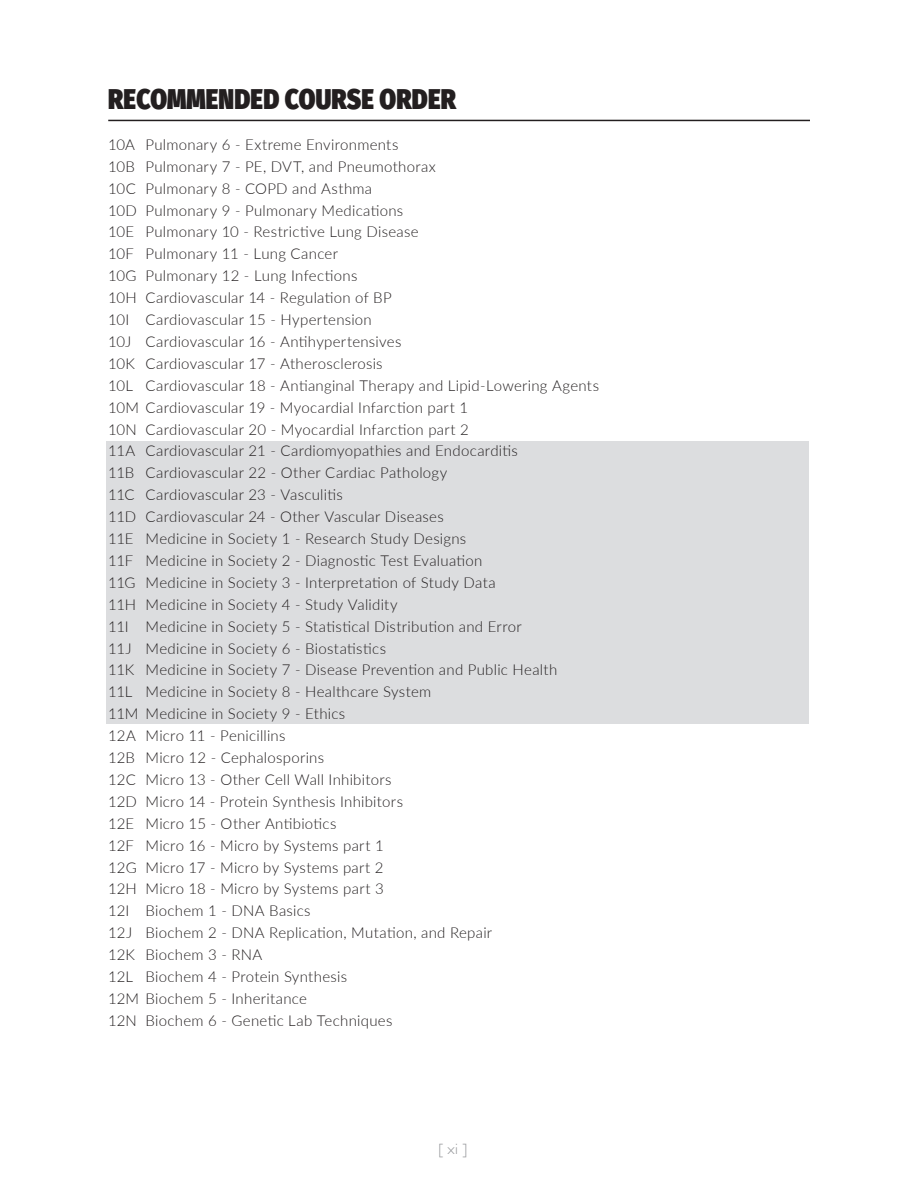
<style>
.page{position:relative;width:918px;height:1188px;background:#fff}
.page>*{position:absolute;margin:0;border:0;box-sizing:border-box;transform-origin:0 0}
.t1{font:900 28.5px "Fira Sans";letter-spacing:.01em;color:#231f20;scale:.85 1}
.RO___MAIN{font:300 15px "Lato";letter-spacing:.015em;color:#231f20}
.t2{font:300 15px "Gill Sans Std";color:#939598}
</style>
<div class="page">
<div style="left:106px;top:441px;width:703px;height:283px;background:#dcdddf"></div>
<hr style="left:108px;top:120px;width:702px;height:1px;background:#231f20">
<h1 class="t1" style="left:108px;top:73px;width:411px">RECOMMENDED COURSE ORDER</h1>
<p class="RO___MAIN" style="left:108px;top:134px;width:292px">10A Pulmonary 6 - Extreme Environments</p>
<p class="RO___MAIN" style="left:108px;top:156px;width:329px">10B Pulmonary 7 - PE, DVT, and Pneumothorax</p>
<p class="RO___MAIN" style="left:108px;top:178px;width:266px">10C Pulmonary 8 - COPD and Asthma</p>
<p class="RO___MAIN" style="left:108px;top:200px;width:297px">10D Pulmonary 9 - Pulmonary Medications</p>
<p class="RO___MAIN" style="left:108px;top:222px;width:312px">10E Pulmonary 10 - Restrictive Lung Disease</p>
<p class="RO___MAIN" style="left:108px;top:243px;width:232px">10F Pulmonary 11 - Lung Cancer</p>
<p class="RO___MAIN" style="left:108px;top:265px;width:251px">10G Pulmonary 12 - Lung Infections</p>
<p class="RO___MAIN" style="left:108px;top:287px;width:285px">10H Cardiovascular 14 - Regulation of BP</p>
<p class="RO___MAIN" style="left:108px;top:309px;width:265px">10I Cardiovascular 15 - Hypertension</p>
<p class="RO___MAIN" style="left:108px;top:331px;width:295px">10J Cardiovascular 16 - Antihypertensives</p>
<p class="RO___MAIN" style="left:108px;top:353px;width:276px">10K Cardiovascular 17 - Atherosclerosis</p>
<p class="RO___MAIN" style="left:108px;top:375px;width:493px">10L Cardiovascular 18 - Antianginal Therapy and Lipid-Lowering Agents</p>
<p class="RO___MAIN" style="left:108px;top:397px;width:362px">10M Cardiovascular 19 - Myocardial Infarction part 1</p>
<p class="RO___MAIN" style="left:108px;top:419px;width:362px">10N Cardiovascular 20 - Myocardial Infarction part 2</p>
<p class="RO___MAIN" style="left:108px;top:441px;width:411px">11A Cardiovascular 21 - Cardiomyopathies and Endocarditis</p>
<p class="RO___MAIN" style="left:108px;top:462px;width:341px">11B Cardiovascular 22 - Other Cardiac Pathology</p>
<p class="RO___MAIN" style="left:108px;top:484px;width:236px">11C Cardiovascular 23 - Vasculitis</p>
<p class="RO___MAIN" style="left:108px;top:506px;width:337px">11D Cardiovascular 24 - Other Vascular Diseases</p>
<p class="RO___MAIN" style="left:108px;top:528px;width:360px">11E Medicine in Society 1 - Research Study Designs</p>
<p class="RO___MAIN" style="left:108px;top:550px;width:376px">11F Medicine in Society 2 - Diagnostic Test Evaluation</p>
<p class="RO___MAIN" style="left:108px;top:572px;width:389px">11G Medicine in Society 3 - Interpretation of Study Data</p>
<p class="RO___MAIN" style="left:108px;top:594px;width:291px">11H Medicine in Society 4 - Study Validity</p>
<p class="RO___MAIN" style="left:108px;top:616px;width:415px">11I Medicine in Society 5 - Statistical Distribution and Error</p>
<p class="RO___MAIN" style="left:108px;top:638px;width:280px">11J Medicine in Society 6 - Biostatistics</p>
<p class="RO___MAIN" style="left:108px;top:660px;width:451px">11K Medicine in Society 7 - Disease Prevention and Public Health</p>
<p class="RO___MAIN" style="left:108px;top:681px;width:325px">11L Medicine in Society 8 - Healthcare System</p>
<p class="RO___MAIN" style="left:108px;top:703px;width:239px">11M Medicine in Society 9 - Ethics</p>
<p class="RO___MAIN" style="left:108px;top:725px;width:179px">12A Micro 11 - Penicillins</p>
<p class="RO___MAIN" style="left:108px;top:747px;width:218px">12B Micro 12 - Cephalosporins</p>
<p class="RO___MAIN" style="left:108px;top:769px;width:285px">12C Micro 13 - Other Cell Wall Inhibitors</p>
<p class="RO___MAIN" style="left:108px;top:791px;width:297px">12D Micro 14 - Protein Synthesis Inhibitors</p>
<p class="RO___MAIN" style="left:108px;top:813px;width:230px">12E Micro 15 - Other Antibiotics</p>
<p class="RO___MAIN" style="left:108px;top:835px;width:277px">12F Micro 16 - Micro by Systems part 1</p>
<p class="RO___MAIN" style="left:108px;top:857px;width:277px">12G Micro 17 - Micro by Systems part 2</p>
<p class="RO___MAIN" style="left:108px;top:879px;width:277px">12H Micro 18 - Micro by Systems part 3</p>
<p class="RO___MAIN" style="left:108px;top:900px;width:204px">12I Biochem 1 - DNA Basics</p>
<p class="RO___MAIN" style="left:108px;top:922px;width:386px">12J Biochem 2 - DNA Replication, Mutation, and Repair</p>
<p class="RO___MAIN" style="left:108px;top:944px;width:156px">12K Biochem 3 - RNA</p>
<p class="RO___MAIN" style="left:108px;top:966px;width:241px">12L Biochem 4 - Protein Synthesis</p>
<p class="RO___MAIN" style="left:108px;top:988px;width:200px">12M Biochem 5 - Inheritance</p>
<p class="RO___MAIN" style="left:108px;top:1010px;width:286px">12N Biochem 6 - Genetic Lab Techniques</p>
<p class="t2" style="left:438px;top:1141px;width:30px">[ xi ]</p>
</div>
